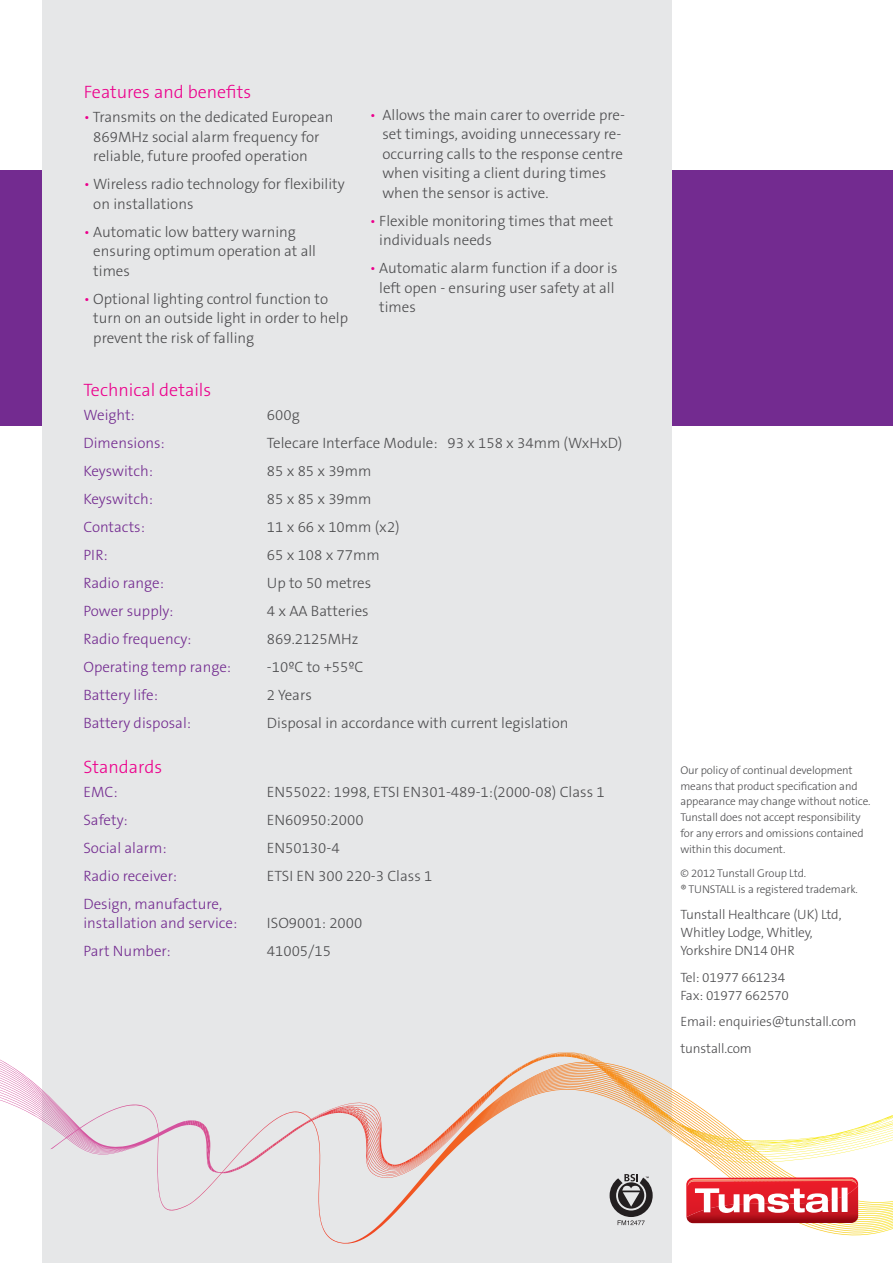
<style>
.page{position:relative;width:893px;height:1263px;background:#fff}
.page>*{position:absolute;margin:0;border:0;box-sizing:border-box;transform-origin:0 0}
.t1{font:300 18px "The Sans B W3";color:#ec008c}
.t2{font:300 15px/19.5px "The Sans B W3";color:#4c4c4e}
.t3{font:300 15px/19.5px "The Sans B W3";color:#732b90}
.t4{font:300 13.5px/18px "The Sans B W3";letter-spacing:-.01em;color:#4c4c4e}
.t5{font:300 11.25px/15.8px "The Sans B W3";letter-spacing:-.01em;color:#4c4c4e}
.s1{color:#ec008c}
</style>
<div class="page">
<div style="left:0;top:170px;width:893px;height:255px;background:#732b90"></div>
<div style="left:43px;top:0;width:629px;height:1263px;background:#e6e7e8"></div>
<svg style="left:532px;top:1053px;width:361px;height:98px"></svg>
<svg style="left:686px;top:1177px;width:172px;height:46px"></svg>
<div style="left:832px;top:1187px;width:6px;height:25px;background:#fff"></div>
<div style="left:842px;top:1187px;width:6px;height:25px;background:#fff"></div>
<svg style="left:610px;top:1174px;width:43px;height:51px"></svg>
<p class="t1" style="left:84px;top:85px;width:169px">Features and benefits</p>
<p class="t2" style="left:93px;top:109px;width:242px;text-indent:-9px"><span class="s1">•</span> Transmits on the dedicated European<br>869MHz social alarm frequency for reliable, future proofed operation</p>
<p class="t2" style="left:93px;top:176px;width:253px;text-indent:-9px"><span class="s1">•</span> Wireless radio technology for flexibility on installations</p>
<p class="t2" style="left:93px;top:223px;width:224px;text-indent:-9px"><span class="s1">•</span> Automatic low battery warning ensuring optimum operation at all times</p>
<p class="t2" style="left:93px;top:290px;width:256px;text-indent:-9px"><span class="s1">•</span> Optional lighting control function to turn on an outside light in order to help prevent the risk of falling</p>
<p class="t2" style="left:382px;top:107px;width:244px;text-indent:-13px"><span class="s1">•</span> Allows the main carer to override pre&shy;set timings, avoiding unnecessary re&shy;occurring calls to the response centre when visiting a client during times when the sensor is active.</p>
<p class="t2" style="left:379px;top:213px;width:235px;text-indent:-9px"><span class="s1">•</span> Flexible monitoring times that meet individuals needs</p>
<p class="t2" style="left:379px;top:260px;width:240px;text-indent:-9px"><span class="s1">•</span> Automatic alarm function if a door is left open - ensuring user safety at all times</p>
<p class="t1" style="left:83px;top:383px;width:129px">Technical details</p>
<p class="t3" style="left:83px;top:406px;width:53px">Weight:</p>
<p class="t2" style="left:267px;top:406px;width:34px">600g</p>
<p class="t3" style="left:83px;top:434px;width:83px">Dimensions:</p>
<p class="t2" style="left:267px;top:434px;width:357px">Telecare Interface Module: 93 x 158 x 34mm (WxHxD)</p>
<p class="t3" style="left:83px;top:462px;width:71px">Keyswitch:</p>
<p class="t2" style="left:267px;top:462px;width:106px">85 x 85 x 39mm</p>
<p class="t3" style="left:83px;top:490px;width:71px">Keyswitch:</p>
<p class="t2" style="left:267px;top:490px;width:106px">85 x 85 x 39mm</p>
<p class="t3" style="left:83px;top:518px;width:63px">Contacts:</p>
<p class="t2" style="left:267px;top:518px;width:134px">11 x 66 x 10mm (x2)</p>
<p class="t3" style="left:83px;top:546px;width:26px">PIR:</p>
<p class="t2" style="left:267px;top:546px;width:114px">65 x 108 x 77mm</p>
<p class="t3" style="left:83px;top:574px;width:82px">Radio range:</p>
<p class="t2" style="left:267px;top:574px;width:106px">Up to 50 metres</p>
<p class="t3" style="left:83px;top:602px;width:91px">Power supply:</p>
<p class="t2" style="left:267px;top:602px;width:103px">4 x AA Batteries</p>
<p class="t3" style="left:83px;top:630px;width:109px">Radio frequency:</p>
<p class="t2" style="left:267px;top:630px;width:93px">869.2125MHz</p>
<p class="t3" style="left:83px;top:658px;width:149px">Operating temp range:</p>
<p class="t2" style="left:267px;top:658px;width:98px">-10ºC to +55ºC</p>
<p class="t3" style="left:83px;top:687px;width:76px">Battery life:</p>
<p class="t2" style="left:267px;top:687px;width:46px">2 Years</p>
<p class="t3" style="left:83px;top:715px;width:109px">Battery disposal:</p>
<p class="t2" style="left:267px;top:715px;width:303px">Disposal in accordance with current legislation</p>
<p class="t1" style="left:83px;top:760px;width:80px">Standards</p>
<p class="t3" style="left:83px;top:783px;width:36px">EMC:</p>
<p class="t2" style="left:267px;top:783px;width:339px">EN55022: 1998, ETSI EN301-489-1:(2000-08) Class 1</p>
<p class="t3" style="left:83px;top:811px;width:46px">Safety:</p>
<p class="t2" style="left:267px;top:811px;width:98px">EN60950:2000</p>
<p class="t3" style="left:83px;top:839px;width:85px">Social alarm:</p>
<p class="t2" style="left:267px;top:839px;width:74px">EN50130-4</p>
<p class="t3" style="left:83px;top:867px;width:95px">Radio receiver:</p>
<p class="t2" style="left:267px;top:867px;width:167px">ETSI EN 300 220-3 Class 1</p>
<p class="t3" style="left:83px;top:895px;width:155px">Design, manufacture, installation and service:</p>
<p class="t2" style="left:267px;top:915px;width:97px">ISO9001: 2000</p>
<p class="t3" style="left:83px;top:943px;width:89px">Part Number:</p>
<p class="t2" style="left:267px;top:943px;width:66px">41005/15</p>
<p class="t5" style="left:680px;top:763px;width:192px">Our policy of continual development means that product specification and appearance may change without notice.<br>Tunstall does not accept responsibility for any errors and omissions contained within this document.</p>
<p class="t5" style="left:680px;top:866px;width:179px">© 2012 Tunstall Group Ltd.<br>® TUNSTALL is a registered trademark.</p>
<p class="t4" style="left:680px;top:907px;width:163px">Tunstall Healthcare (UK) Ltd,<br>Whitley Lodge, Whitley,<br>Yorkshire DN14 0HR</p>
<p class="t4" style="left:680px;top:969px;width:110px">Tel: 01977 661234<br>Fax: 01977 662570</p>
<p class="t4" style="left:680px;top:1009px;width:177px;line-height:26.5px">Email: enquiries@tunstall.com tunstall.com</p>
</div>
